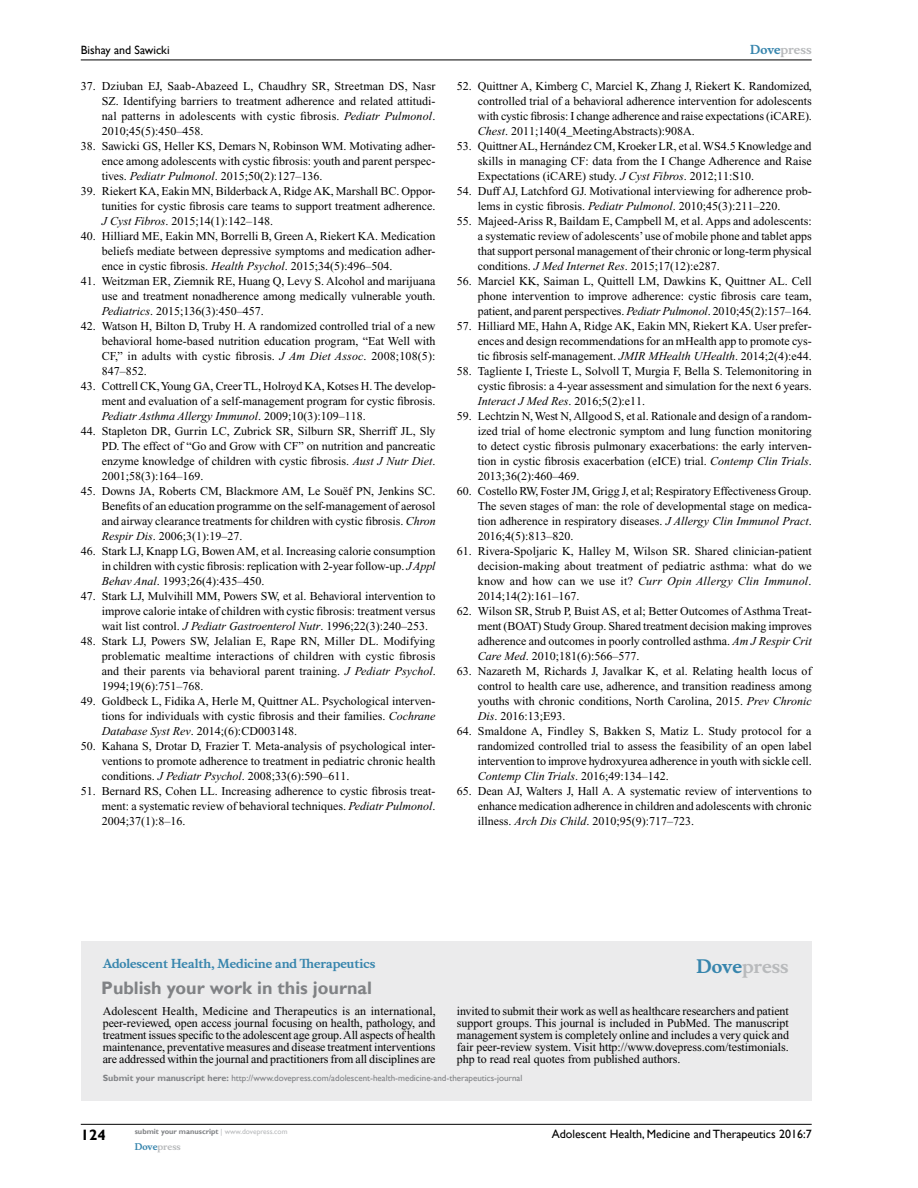
<style>
.page{position:relative;width:918px;height:1188px;background:#fff}
.page>*{position:absolute;margin:0;border:0;box-sizing:border-box;transform-origin:0 0}
.t1{font:700 18px "Gill Sans";color:#808285}
.t2{font:700 18px "Musee";color:#b8babc}
.t3{font:700 15px "Gill Sans";color:#000}
.t4{font:12px/15px "Times New Roman";color:#000;text-align:justify}
.t5{font:12px "Gill Sans";color:#000}
.t6{font:700 12px "Musee";color:#3785ad}
.t7{font:700 12px "Musee";color:#b8babc}
.t8{font:9px "Gill Sans";color:#808285}
.t9{font:700 9px "Musee";color:#b8babc}
.t10{font:700 7.5px "Gill Sans";color:#808285}
.s1{font-style:italic}
.s2{color:#3785ad}
.s3{font-weight:700}
.s4{font-weight:400;color:#b8babc}
</style>
<div class="page">
<div style="left:81px;top:941px;width:731px;height:160px;background:#ebebec"></div>
<hr style="left:81px;top:1124px;width:731px;height:1px;background:#000">
<hr style="left:81px;top:60px;width:731px;height:1px;background:#000">
<p class="t5" style="left:81px;top:43px;width:90px">Bishay and Sawicki</p>
<p class="t4" style="left:102px;top:79px;width:335px;text-indent:-21px">37. Dziuban EJ, Saab-Abazeed L, Chaudhry SR, Streetman DS, Nasr SZ. Identifying barriers to treatment adherence and related attitudi&shy;nal patterns in adolescents with cystic fibrosis. <span class="s1">Pediatr Pulmonol</span>.<br>2010;45(5):450–458.</p>
<p class="t4" style="left:102px;top:139px;width:335px;text-indent:-21px">38. Sawicki GS, Heller KS, Demars N, Robinson WM. Motivating adher&shy;ence among adolescents with cystic fibrosis: youth and parent perspec&shy;tives. <span class="s1">Pediatr Pulmonol</span>. 2015;50(2):127–136.</p>
<p class="t4" style="left:102px;top:184px;width:335px;text-indent:-21px">39. Riekert KA, Eakin MN, Bilderback A, Ridge AK, Marshall BC. Oppor&shy;tunities for cystic fibrosis care teams to support treatment adherence.<br><span class="s1">J Cyst Fibros</span>. 2015;14(1):142–148.</p>
<p class="t4" style="left:102px;top:229px;width:335px;text-indent:-21px">40. Hilliard ME, Eakin MN, Borrelli B, Green A, Riekert KA. Medication beliefs mediate between depressive symptoms and medication adher&shy;ence in cystic fibrosis. <span class="s1">Health Psychol</span>. 2015;34(5):496–504.</p>
<p class="t4" style="left:102px;top:274px;width:335px;text-indent:-21px">41. Weitzman ER, Ziemnik RE, Huang Q, Levy S. Alcohol and marijuana use and treatment nonadherence among medically vulnerable youth.<br><span class="s1">Pediatrics</span>. 2015;136(3):450–457.</p>
<p class="t4" style="left:102px;top:319px;width:335px;text-indent:-21px">42. Watson H, Bilton D, Truby H. A randomized controlled trial of a new behavioral home-based nutrition education program, “Eat Well with CF,” in adults with cystic fibrosis. <span class="s1">J Am Diet Assoc</span>. 2008;108(5):<br>847–852.</p>
<p class="t4" style="left:102px;top:379px;width:336px;text-indent:-21px">43. Cottrell CK, Young GA, Creer TL, Holroyd KA, Kotses H. The develop&shy;ment and evaluation of a self-management program for cystic fibrosis.<br><span class="s1">Pediatr Asthma Allergy Immunol</span>. 2009;10(3):109–118.</p>
<p class="t4" style="left:102px;top:424px;width:335px;text-indent:-21px">44. Stapleton DR, Gurrin LC, Zubrick SR, Silburn SR, Sherriff JL, Sly PD. The effect of “Go and Grow with CF” on nutrition and pancreatic enzyme knowledge of children with cystic fibrosis. <span class="s1">Aust J Nutr Diet</span>.<br>2001;58(3):164–169.</p>
<p class="t4" style="left:102px;top:484px;width:335px;text-indent:-21px">45. Downs JA, Roberts CM, Blackmore AM, Le Souëf PN, Jenkins SC.<br>Benefits of an education programme on the self-management of aerosol and airway clearance treatments for children with cystic fibrosis. <span class="s1">Chron Respir Dis</span>. 2006;3(1):19–27.</p>
<p class="t4" style="left:102px;top:544px;width:335px;text-indent:-21px">46. Stark LJ, Knapp LG, Bowen AM, et al. Increasing calorie consumption in children with cystic fibrosis: replication with 2-year follow-up. <span class="s1">J Appl Behav Anal</span>. 1993;26(4):435–450.</p>
<p class="t4" style="left:102px;top:589px;width:335px;text-indent:-21px">47. Stark LJ, Mulvihill MM, Powers SW, et al. Behavioral intervention to improve calorie intake of children with cystic fibrosis: treatment versus wait list control. <span class="s1">J Pediatr Gastroenterol Nutr</span>. 1996;22(3):240–253.</p>
<p class="t4" style="left:102px;top:634px;width:336px;text-indent:-21px">48. Stark LJ, Powers SW, Jelalian E, Rape RN, Miller DL. Modifying problematic mealtime interactions of children with cystic fibrosis and their parents via behavioral parent training. <span class="s1">J Pediatr Psychol</span>.<br>1994;19(6):751–768.</p>
<p class="t4" style="left:102px;top:694px;width:335px;text-indent:-21px">49. Goldbeck L, Fidika A, Herle M, Quittner AL. Psychological interven&shy;tions for individuals with cystic fibrosis and their families. <span class="s1">Cochrane Database Syst Rev</span>. 2014;(6):CD003148.</p>
<p class="t4" style="left:102px;top:739px;width:335px;text-indent:-21px">50. Kahana S, Drotar D, Frazier T. Meta-analysis of psychological inter&shy;ventions to promote adherence to treatment in pediatric chronic health conditions. <span class="s1">J Pediatr Psychol</span>. 2008;33(6):590–611.</p>
<p class="t4" style="left:102px;top:784px;width:335px;text-indent:-21px">51. Bernard RS, Cohen LL. Increasing adherence to cystic fibrosis treat&shy;ment: a systematic review of behavioral techniques. <span class="s1">Pediatr Pulmonol</span>.<br>2004;37(1):8–16.</p>
<p class="t7" style="left:750px;top:43px;width:63px"><span class="s2">Dove</span>press</p>
<p class="t4" style="left:478px;top:79px;width:336px;text-indent:-21px">52. Quittner A, Kimberg C, Marciel K, Zhang J, Riekert K. Randomized, controlled trial of a behavioral adherence intervention for adolescents with cystic fibrosis: I change adherence and raise expectations (iCARE).<br><span class="s1">Chest</span>. 2011;140(4_MeetingAbstracts):908A.</p>
<p class="t4" style="left:478px;top:139px;width:335px;text-indent:-21px">53. Quittner AL, Hernández CM, Kroeker LR, et al. WS4.5 Knowledge and skills in managing CF: data from the I Change Adherence and Raise Expectations (iCARE) study. <span class="s1">J Cyst Fibros</span>. 2012;11:S10.</p>
<p class="t4" style="left:478px;top:184px;width:335px;text-indent:-21px">54. Duff AJ, Latchford GJ. Motivational interviewing for adherence prob&shy;lems in cystic fibrosis. <span class="s1">Pediatr Pulmonol</span>. 2010;45(3):211–220.</p>
<p class="t4" style="left:478px;top:214px;width:336px;text-indent:-21px">55. Majeed-Ariss R, Baildam E, Campbell M, et al. Apps and adolescents: a systematic review of adolescents’ use of mobile phone and tablet apps that support personal management of their chronic or long-term physical conditions. <span class="s1">J Med Internet Res</span>. 2015;17(12):e287.</p>
<p class="t4" style="left:478px;top:274px;width:335px;text-indent:-21px">56. Marciel KK, Saiman L, Quittell LM, Dawkins K, Quittner AL. Cell phone intervention to improve adherence: cystic fibrosis care team, patient, and parent perspectives. <span class="s1">Pediatr Pulmonol</span>. 2010;45(2):157–164.</p>
<p class="t4" style="left:478px;top:319px;width:335px;text-indent:-21px">57. Hilliard ME, Hahn A, Ridge AK, Eakin MN, Riekert KA. User prefer&shy;ences and design recommendations for an mHealth app to promote cys&shy;tic fibrosis self-management. <span class="s1">JMIR MHealth UHealth</span>. 2014;2(4):e44.</p>
<p class="t4" style="left:478px;top:364px;width:335px;text-indent:-21px">58. Tagliente I, Trieste L, Solvoll T, Murgia F, Bella S. Telemonitoring in cystic fibrosis: a 4-year assessment and simulation for the next 6 years.<br><span class="s1">Interact J Med Res</span>. 2016;5(2):e11.</p>
<p class="t4" style="left:478px;top:409px;width:335px;text-indent:-21px">59. Lechtzin N, West N, Allgood S, et al. Rationale and design of a random&shy;ized trial of home electronic symptom and lung function monitoring to detect cystic fibrosis pulmonary exacerbations: the early interven&shy;tion in cystic fibrosis exacerbation (eICE) trial. <span class="s1">Contemp Clin Trials</span>.<br>2013;36(2):460–469.</p>
<p class="t4" style="left:478px;top:484px;width:335px;text-indent:-21px">60. Costello RW, Foster JM, Grigg J, et al; Respiratory Effectiveness Group.<br>The seven stages of man: the role of developmental stage on medica&shy;tion adherence in respiratory diseases. <span class="s1">J Allergy Clin Immunol Pract</span>.<br>2016;4(5):813–820.</p>
<p class="t4" style="left:478px;top:544px;width:336px;text-indent:-21px">61. Rivera-Spoljaric K, Halley M, Wilson SR. Shared clinician-patient decision-making about treatment of pediatric asthma: what do we know and how can we use it? <span class="s1">Curr Opin Allergy Clin Immunol</span>.<br>2014;14(2):161–167.</p>
<p class="t4" style="left:478px;top:604px;width:335px;text-indent:-21px">62. Wilson SR, Strub P, Buist AS, et al; Better Outcomes of Asthma Treat&shy;ment (BOAT) Study Group. Shared treatment decision making improves adherence and outcomes in poorly controlled asthma. <span class="s1">Am J Respir Crit Care Med</span>. 2010;181(6):566–577.</p>
<p class="t4" style="left:478px;top:664px;width:335px;text-indent:-21px">63. Nazareth M, Richards J, Javalkar K, et al. Relating health locus of control to health care use, adherence, and transition readiness among youths with chronic conditions, North Carolina, 2015. <span class="s1">Prev Chronic Dis</span>. 2016:13;E93.</p>
<p class="t4" style="left:478px;top:724px;width:335px;text-indent:-21px">64. Smaldone A, Findley S, Bakken S, Matiz L. Study protocol for a randomized controlled trial to assess the feasibility of an open label intervention to improve hydroxyurea adherence in youth with sickle cell.<br><span class="s1">Contemp Clin Trials</span>. 2016;49:134–142.</p>
<p class="t4" style="left:478px;top:784px;width:335px;text-indent:-21px">65. Dean AJ, Walters J, Hall A. A systematic review of interventions to enhance medication adherence in children and adolescents with chronic illness. <span class="s1">Arch Dis Child</span>. 2010;95(9):717–723.</p>
<p class="t6" style="left:103px;top:956px;width:274px">Adolescent Health, Medicine and Therapeutics</p>
<h1 class="t1" style="left:101px;top:977px;width:272px">Publish your work in this journal</h1>
<h1 class="t2" style="left:697px;top:955px;width:94px"><span class="s2">Dove</span>press</h1>
<p class="t4" style="left:103px;top:1005px;width:335px;line-height:12px">Adolescent Health, Medicine and Therapeutics is an international, peer-reviewed, open access journal focusing on health, pathology, and treatment issues specific to the adolescent age group. All aspects of health maintenance, preventative measures and disease treatment interventions are addressed within the journal and practitioners from all disciplines are</p>
<p class="t4" style="left:457px;top:1005px;width:334px;line-height:12px">invited to submit their work as well as healthcare researchers and patient support groups. This journal is included in PubMed. The manuscript management system is completely online and includes a very quick and fair peer-review system. Visit http://www.dovepress.com/testimonials. php to read real quotes from published authors.</p>
<p class="t8" style="left:103px;top:1072px;width:421px"><span class="s3">Submit your manuscript here:</span> http://www.dovepress.com/adolescent-health-medicine-and-therapeutics-journal</p>
<p class="t3" style="left:81px;top:1126px;width:26px">124</p>
<p class="t10" style="left:135px;top:1127px;width:154px">submit your manuscript <span class="s4">| www.dovepress.com</span></p>
<p class="t9" style="left:135px;top:1141px;width:48px"><span class="s2">Dove</span>press</p>
<p class="t5" style="left:552px;top:1127px;width:261px">Adolescent Health, Medicine and Therapeutics 2016:7</p>
</div>
